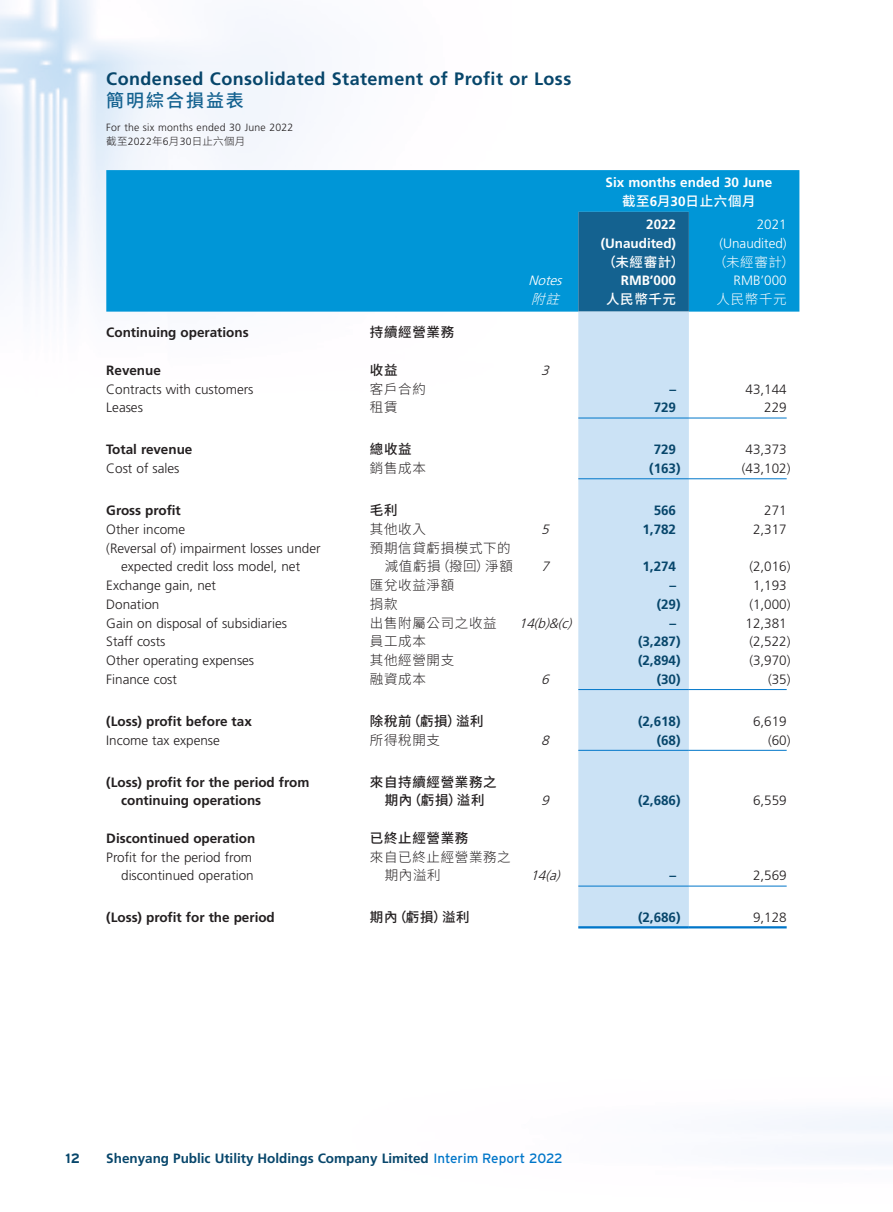
<style>
.page{position:relative;width:893px;height:1212px;background:#fff}
.page>*{position:absolute;margin:0;border:0;box-sizing:border-box;transform-origin:0 0}
.t1{font:700 18px "Frutiger LT Std";letter-spacing:.025em;color:#07466b}
.t2{font:500 18px "Source Han Sans TC";letter-spacing:.11em;color:#146290}
.Body_Text{font:300 13.5px/18.8px "Frutiger LT Std";color:#231f20;text-align:center}
.Body_Text-2{font:700 13.5px/18.8px "Frutiger LT Std";color:#231f20}
.Body_Text-3{font:700 13.5px "Frutiger LT Std";color:#07466b}
.Body_Text-4{font:300 13.5px/18.8px "Source Han Sans TC";letter-spacing:.05em;color:#231f20;text-align:right}
.Body_Text-5{font:500 13.5px/18.8px "Source Han Sans TC";letter-spacing:.05em;color:#231f20;text-align:center}
.Body_Text-6{font:700 13.5px "Frutiger LT Std";color:#fff}
.Body_Text-7{font:500 13.5px "Source Han Sans TC";letter-spacing:.05em;color:#fff}
.Body_Text-8{font:300 13.5px "Frutiger LT Std";color:#fff}
.Body_Text-9{font:italic 300 13.5px "Frutiger LT Std";color:#231f20}
.Body_Text-10{font:300 13.5px "Source Han Sans TC";letter-spacing:.05em;color:#fff}
.Body_Text-11{font:italic 300 13.5px "Frutiger LT Std";color:#fff}
.t3{font:700 13.5px "Interstate";color:#07466b}
.Body_Text-12{font:italic 300 13.5px "Source Han Sans TC";color:#fff}
.t4{font:300 10.5px "Frutiger LT Std";letter-spacing:.02em;color:#231f20}
.t5{font:300 10.5px "Source Han Sans TC";letter-spacing:.025em;color:#231f20}
.s1{font-family:"Frutiger LT Std"}
.s2{font-family:"Frutiger LT Std";font-weight:700}
.s3{font-family:"Interstate";font-weight:400;color:#0076c9}
</style>
<div class="page">
<img style="left:0;top:0;width:893px;height:1163px">
<div style="left:106px;top:170px;width:693px;height:142px;background:#0096d7"></div>
<div style="left:578px;top:212px;width:111px;height:100px;background:#146290"></div>
<div style="left:578px;top:312px;width:111px;height:614px;background:#cbe2f5"></div>
<hr style="left:578px;top:418px;width:111px;height:1px;background:#0076c9">
<hr style="left:689px;top:418px;width:98px;height:1px;background:#0076c9">
<hr style="left:578px;top:478px;width:111px;height:1px;background:#0076c9">
<hr style="left:689px;top:478px;width:98px;height:1px;background:#0076c9">
<hr style="left:578px;top:689px;width:111px;height:1px;background:#0076c9">
<hr style="left:689px;top:689px;width:98px;height:1px;background:#0076c9">
<hr style="left:578px;top:750px;width:111px;height:1px;background:#0076c9">
<hr style="left:689px;top:750px;width:98px;height:1px;background:#0076c9">
<hr style="left:578px;top:886px;width:111px;height:1px;background:#0076c9">
<hr style="left:689px;top:886px;width:98px;height:1px;background:#0076c9">
<hr style="left:578px;top:926px;width:111px;height:2px;background:#0076c9">
<hr style="left:689px;top:926px;width:98px;height:2px;background:#0076c9">
<h1 class="t1" style="left:106px;top:68px;width:467px">Condensed Consolidated Statement of Profit or Loss</h1>
<h1 class="t2" style="left:106px;top:90px;width:139px">簡明綜合損益表</h1>
<p class="t4" style="left:106px;top:121px;width:189px">For the six months ended 30 June 2022</p>
<p class="t5" style="left:106px;top:136px;width:140px">截至<span class="s1">2022</span>年<span class="s1">6</span>月<span class="s1">30</span>日止六個月</p>
<p class="Body_Text-6" style="left:606px;top:175px;width:168px">Six months ended 30 June</p>
<p class="Body_Text-7" style="left:622px;top:193px;width:135px">截至<span class="s2">6</span>月<span class="s2">30</span>日止六個月</p>
<p class="Body_Text-6" style="left:646px;top:216px;width:31px">2022</p>
<p class="Body_Text-8" style="left:757px;top:217px;width:31px">2021</p>
<p class="Body_Text-6" style="left:601px;top:235px;width:77px">(Unaudited)</p>
<p class="Body_Text-8" style="left:719px;top:235px;width:69px">(Unaudited)</p>
<p class="Body_Text-7" style="left:602px;top:254px;width:83px">（未經審計）</p>
<p class="Body_Text-10" style="left:713px;top:254px;width:83px">（未經審計）</p>
<p class="Body_Text-11" style="left:529px;top:273px;width:39px">Notes</p>
<p class="Body_Text-6" style="left:621px;top:273px;width:57px">RMB’000</p>
<p class="Body_Text-8" style="left:734px;top:273px;width:55px">RMB’000</p>
<p class="Body_Text-12" style="left:531px;top:291px;width:39px">附註</p>
<p class="Body_Text-7" style="left:606px;top:291px;width:72px">人民幣千元</p>
<p class="Body_Text-10" style="left:717px;top:291px;width:72px">人民幣千元</p>
<p class="Body_Text-2" style="left:106px;top:323px;width:144px">Continuing operations</p>
<p class="Body_Text-5" style="left:370px;top:323px;width:86px">持續經營業務</p>
<p class="Body_Text-2" style="left:106px;top:361px;width:56px">Revenue</p>
<p class="Body_Text-5" style="left:370px;top:361px;width:29px">收益</p>
<p class="Body_Text-9" style="left:541px;top:362px;width:13px">3</p>
<p class="Body_Text" style="left:106px;top:380px;width:149px">Contracts with customers</p>
<p class="Body_Text-4" style="left:370px;top:379px;width:57px">客戶合約</p>
<p class="Body_Text-3" style="left:669px;top:381px;width:8px">–</p>
<p class="Body_Text" style="left:745px;top:380px;width:43px">43,144</p>
<p class="Body_Text" style="left:106px;top:398px;width:38px">Leases</p>
<p class="Body_Text-4" style="left:370px;top:398px;width:29px">租賃</p>
<p class="Body_Text-3" style="left:654px;top:400px;width:24px">729</p>
<p class="Body_Text" style="left:764px;top:398px;width:24px">229</p>
<p class="Body_Text-2" style="left:106px;top:440px;width:88px">Total revenue</p>
<p class="Body_Text-5" style="left:370px;top:440px;width:43px">總收益</p>
<p class="Body_Text-3" style="left:654px;top:442px;width:24px">729</p>
<p class="Body_Text" style="left:745px;top:440px;width:43px">43,373</p>
<p class="Body_Text" style="left:106px;top:459px;width:75px">Cost of sales</p>
<p class="Body_Text-4" style="left:370px;top:459px;width:57px">銷售成本</p>
<p class="Body_Text-3" style="left:649px;top:460px;width:33px">(163)</p>
<p class="Body_Text" style="left:742px;top:459px;width:50px">(43,102)</p>
<p class="Body_Text-2" style="left:106px;top:501px;width:76px">Gross profit</p>
<p class="Body_Text-5" style="left:370px;top:501px;width:29px">毛利</p>
<p class="Body_Text-3" style="left:654px;top:502px;width:24px">566</p>
<p class="Body_Text" style="left:764px;top:501px;width:24px">271</p>
<p class="Body_Text" style="left:106px;top:520px;width:80px">Other income</p>
<p class="Body_Text-4" style="left:370px;top:520px;width:57px">其他收入</p>
<p class="Body_Text-9" style="left:541px;top:521px;width:13px">5</p>
<p class="Body_Text-3" style="left:642px;top:521px;width:35px">1,782</p>
<p class="Body_Text" style="left:753px;top:520px;width:35px">2,317</p>
<p class="Body_Text" style="left:106px;top:539px;width:216px">(Reversal of) impairment losses under expected credit loss model, net</p>
<p class="Body_Text-4" style="left:370px;top:538px;width:144px">預期信貸虧損模式下的減值虧損（撥回）淨額</p>
<p class="Body_Text-9" style="left:541px;top:559px;width:13px">7</p>
<p class="Body_Text-3" style="left:642px;top:559px;width:35px">1,274</p>
<p class="Body_Text" style="left:749px;top:557px;width:43px">(2,016)</p>
<p class="Body_Text" style="left:106px;top:576px;width:111px">Exchange gain, net</p>
<p class="Body_Text-4" style="left:370px;top:576px;width:86px">匯兌收益淨額</p>
<p class="Body_Text-3" style="left:669px;top:577px;width:8px">–</p>
<p class="Body_Text" style="left:753px;top:576px;width:35px">1,193</p>
<p class="Body_Text" style="left:106px;top:595px;width:55px">Donation</p>
<p class="Body_Text-4" style="left:370px;top:595px;width:29px">捐款</p>
<p class="Body_Text-3" style="left:657px;top:596px;width:25px">(29)</p>
<p class="Body_Text" style="left:749px;top:595px;width:43px">(1,000)</p>
<p class="Body_Text" style="left:106px;top:614px;width:182px">Gain on disposal of subsidiaries</p>
<p class="Body_Text-4" style="left:370px;top:613px;width:128px">出售附屬公司之收益</p>
<p class="Body_Text-9" style="left:519px;top:615px;width:58px">14(b)&amp;(c)</p>
<p class="Body_Text-3" style="left:669px;top:615px;width:8px">–</p>
<p class="Body_Text" style="left:745px;top:614px;width:43px">12,381</p>
<p class="Body_Text" style="left:106px;top:632px;width:61px">Staff costs</p>
<p class="Body_Text-4" style="left:370px;top:632px;width:57px">員工成本</p>
<p class="Body_Text-3" style="left:638px;top:634px;width:44px">(3,287)</p>
<p class="Body_Text" style="left:749px;top:632px;width:43px">(2,522)</p>
<p class="Body_Text" style="left:106px;top:651px;width:149px">Other operating expenses</p>
<p class="Body_Text-4" style="left:370px;top:651px;width:86px">其他經營開支</p>
<p class="Body_Text-3" style="left:638px;top:652px;width:44px">(2,894)</p>
<p class="Body_Text" style="left:749px;top:651px;width:43px">(3,970)</p>
<p class="Body_Text" style="left:106px;top:670px;width:72px">Finance cost</p>
<p class="Body_Text-4" style="left:370px;top:670px;width:57px">融資成本</p>
<p class="Body_Text-9" style="left:541px;top:671px;width:13px">6</p>
<p class="Body_Text-3" style="left:657px;top:671px;width:25px">(30)</p>
<p class="Body_Text" style="left:768px;top:670px;width:24px">(35)</p>
<p class="Body_Text-2" style="left:106px;top:712px;width:147px">(Loss) profit before tax</p>
<p class="Body_Text-5" style="left:370px;top:712px;width:115px">除稅前（虧損）溢利</p>
<p class="Body_Text-3" style="left:638px;top:713px;width:44px">(2,618)</p>
<p class="Body_Text" style="left:753px;top:712px;width:35px">6,619</p>
<p class="Body_Text" style="left:106px;top:731px;width:115px">Income tax expense</p>
<p class="Body_Text-4" style="left:370px;top:730px;width:72px">所得稅開支</p>
<p class="Body_Text-9" style="left:541px;top:732px;width:13px">8</p>
<p class="Body_Text-3" style="left:657px;top:732px;width:25px">(68)</p>
<p class="Body_Text" style="left:768px;top:731px;width:24px">(60)</p>
<p class="Body_Text-2" style="left:121px;top:772px;width:190px;text-indent:-15px">(Loss) profit for the period from continuing operations</p>
<p class="Body_Text-5" style="left:370px;top:772px;width:128px">來自持續經營業務之期內（虧損）溢利</p>
<p class="Body_Text-9" style="left:541px;top:793px;width:13px">9</p>
<p class="Body_Text-3" style="left:638px;top:793px;width:44px">(2,686)</p>
<p class="Body_Text" style="left:753px;top:791px;width:35px">6,559</p>
<p class="Body_Text-2" style="left:106px;top:829px;width:151px">Discontinued operation</p>
<p class="Body_Text-5" style="left:370px;top:829px;width:100px">已終止經營業務</p>
<p class="Body_Text" style="left:106px;top:848px;width:149px;text-align:right">Profit for the period from discontinued operation</p>
<p class="Body_Text-4" style="left:385px;top:847px;width:127px;text-align:left;text-indent:-15px">來自已終止經營業務之期內溢利</p>
<p class="Body_Text-9" style="left:530px;top:868px;width:35px">14(a)</p>
<p class="Body_Text-3" style="left:669px;top:868px;width:8px">–</p>
<p class="Body_Text" style="left:753px;top:866px;width:35px">2,569</p>
<p class="Body_Text-2" style="left:106px;top:908px;width:170px">(Loss) profit for the period</p>
<p class="Body_Text-5" style="left:370px;top:908px;width:101px">期內（虧損）溢利</p>
<p class="Body_Text-3" style="left:638px;top:910px;width:44px">(2,686)</p>
<p class="Body_Text" style="left:753px;top:908px;width:35px">9,128</p>
<p class="t3" style="left:66px;top:1150px;width:16px">12</p>
<p class="Body_Text-3" style="left:106px;top:1150px;width:458px">Shenyang Public Utility Holdings Company Limited <span class="s3">Interim Report 2022</span></p>
</div>
